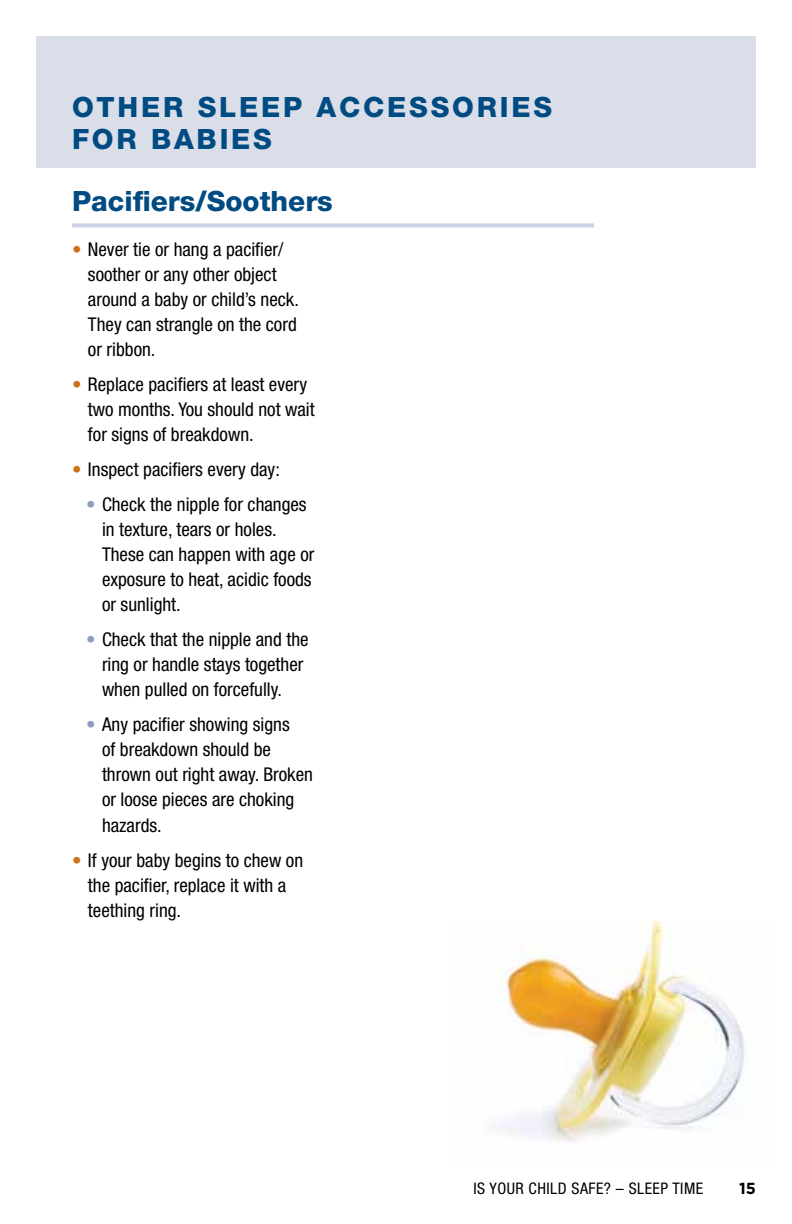
<style>
.page{position:relative;width:792px;height:1224px;background:#fff}
.page>*{position:absolute;margin:0;border:0;box-sizing:border-box;transform-origin:0 0}
.t1{font:800 28px "Helvetica Neue";letter-spacing:.1em;color:#004b82}
.t2{font:condensed 19px/25px "Helvetica Neue";color:#000}
.t3{font:condensed 16px "Helvetica Neue";letter-spacing:.03em;color:#000}
.t4{font:700 16px "Gotham HTF";color:#000}
.s1{color:#ce6f19}
.s2{color:#8c9dbf}
</style>
<div class="page">
<div style="left:36px;top:36px;width:720px;height:131px;background:#dadee9"></div>
<svg style="left:72px;top:223px;width:522px;height:4px;background:#d0d6e4"></svg>
<img style="left:496px;top:922px;width:249px;height:220px">
<h1 class="t1" style="left:72px;top:91px;width:268px">OTHER SLEEP ACC</h1>
<h1 class="t1" style="left:387px;top:91px;width:163px">ESSORIES</h1>
<h1 class="t1" style="left:72px;top:123px;width:198px">FOR BABI ES</h1>
<h1 class="t1" style="left:72px;top:185px;width:262px">PACIFIERS/SOOTHERS</h1>
<p class="t2" style="left:88px;top:237px;width:212px;text-indent:-16px"><span class="s1">•</span> Never tie or hang a pacifier/ soother or any other object around a baby or child’s neck.<br>They can strangle on the cord or ribbon.</p>
<p class="t2" style="left:88px;top:372px;width:228px;text-indent:-16px"><span class="s1">•</span> Replace pacifiers at least every two months. You should not wait for signs of breakdown.</p>
<p class="t2" style="left:72px;top:457px;width:209px"><span class="s1">•</span> Inspect pacifiers every day:</p>
<p class="t2" style="left:102px;top:492px;width:214px;text-indent:-16px"><span class="s2">•</span> Check the nipple for changes in texture, tears or holes.<br>These can happen with age or exposure to heat, acidic foods or sunlight.</p>
<p class="t2" style="left:86px;top:627px;width:224px;text-align:center"><span class="s2">•</span> Check that the nipple and the ring or handle stays together when pulled on forcefully.</p>
<p class="t2" style="left:102px;top:712px;width:212px;text-indent:-16px"><span class="s2">•</span> Any pacifier showing signs<br>of breakdown should be thrown out right away. Broken or loose pieces are choking hazards.</p>
<p class="t2" style="left:88px;top:847px;width:217px;text-indent:-16px"><span class="s1">•</span> If your baby begins to chew on the pacifier, replace it with a teething ring.</p>
<p class="t3" style="left:474px;top:1179px;width:173px">Is Your Child Safe? – Sleep</p>
<p class="t3" style="left:672px;top:1179px;width:17px">Time</p>
<p class="t4" style="left:739px;top:1179px;width:18px">15</p>
</div>
